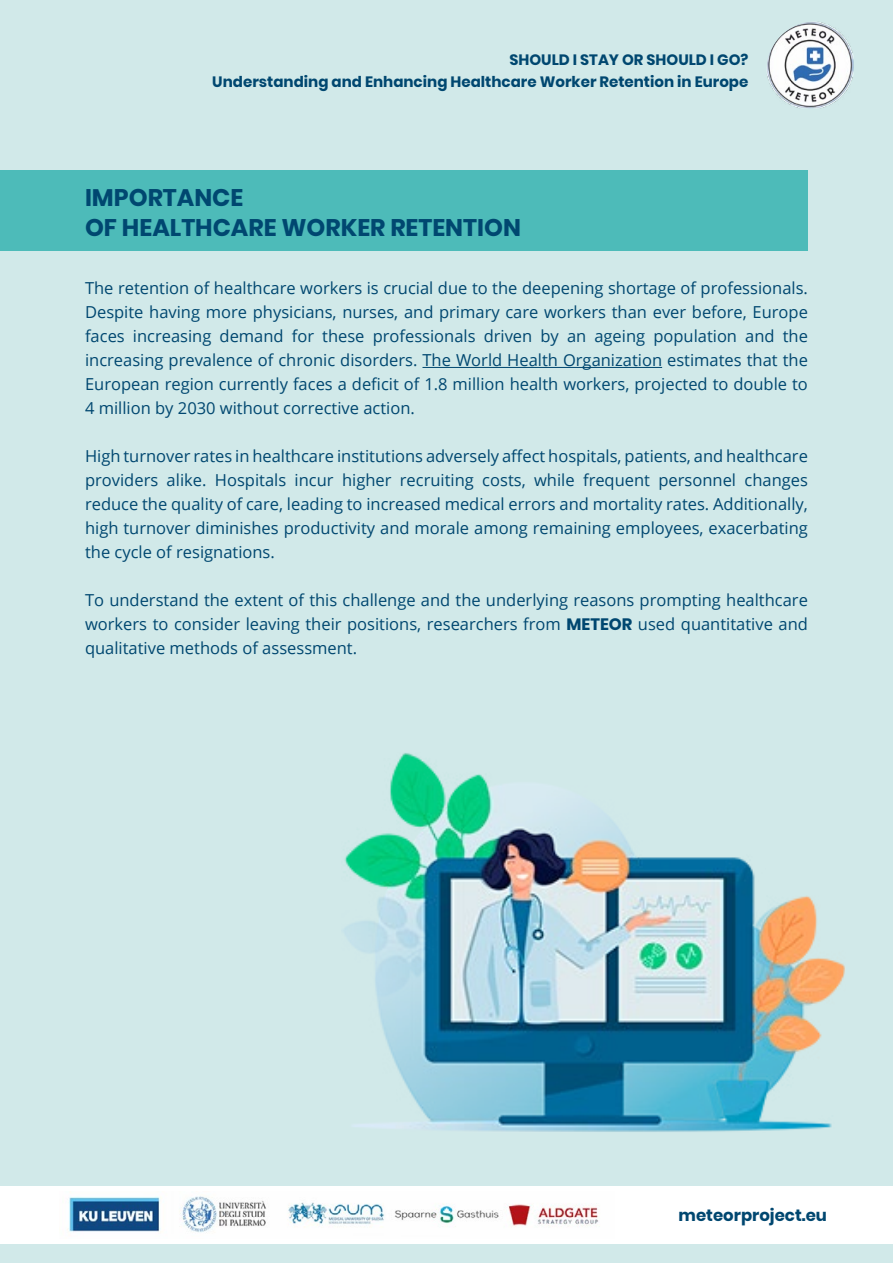
<style>
.page{position:relative;width:893px;height:1263px;background:#d1e9e9}
.page>*{position:absolute;margin:0;border:0;box-sizing:border-box;transform-origin:0 0}
.t1{font:700 24px/30px "Poppins";color:#004770}
.t2{font:16.5px/24px "Open Sans";color:#004770;text-align:justify}
.t3{font:700 16.5px "Poppins";color:#004770}
.t4{font:700 15px/22.5px "Poppins";color:#004770;text-align:right}
.s1{font-family:"Poppins";font-weight:700}
</style>
<div class="page">
<div style="left:0;top:1186px;width:893px;height:58px;background:#fff"></div>
<img style="left:67px;top:1196px;width:532px;height:37px">
<img style="left:767px;top:22px;width:86px;height:86px">
<div style="left:0;top:170px;width:808px;height:81px;background:#4dbbb9"></div>
<hr style="left:422px;top:367px;width:240px;height:1px;background:#004770">
<img style="left:344px;top:753px;width:501px;height:379px">
<p class="t4" style="left:212px;top:48px;width:538px">SHOULD I STAY OR SHOULD I GO?<br>Understanding and Enhancing Healthcare Worker Retention in Europe</p>
<h1 class="t1" style="left:85px;top:183px;width:437px">IMPORTANCE<br>OF HEALTHCARE WORKER RETENTION</h1>
<p class="t2" style="left:85px;top:276px;width:724px">The retention of healthcare workers is crucial due to the deepening shortage of professionals.<br>Despite having more physicians, nurses, and primary care workers than ever before, Europe faces increasing demand for these professionals driven by an ageing population and the increasing prevalence of chronic disorders. The World Health Organization estimates that the European region currently faces a deficit of 1.8 million health workers, projected to double to 4 million by 2030 without corrective action.</p>
<p class="t2" style="left:85px;top:444px;width:724px">High turnover rates in healthcare institutions adversely affect hospitals, patients, and healthcare providers alike. Hospitals incur higher recruiting costs, while frequent personnel changes reduce the quality of care, leading to increased medical errors and mortality rates. Additionally, high turnover diminishes productivity and morale among remaining employees, exacerbating the cycle of resignations.</p>
<p class="t2" style="left:85px;top:588px;width:724px">To understand the extent of this challenge and the underlying reasons prompting healthcare workers to consider leaving their positions, researchers from <span class="s1">METEOR</span> used quantitative and qualitative methods of assessment.</p>
<p class="t3" style="left:679px;top:1205px;width:150px">meteorproject.eu</p>
</div>
